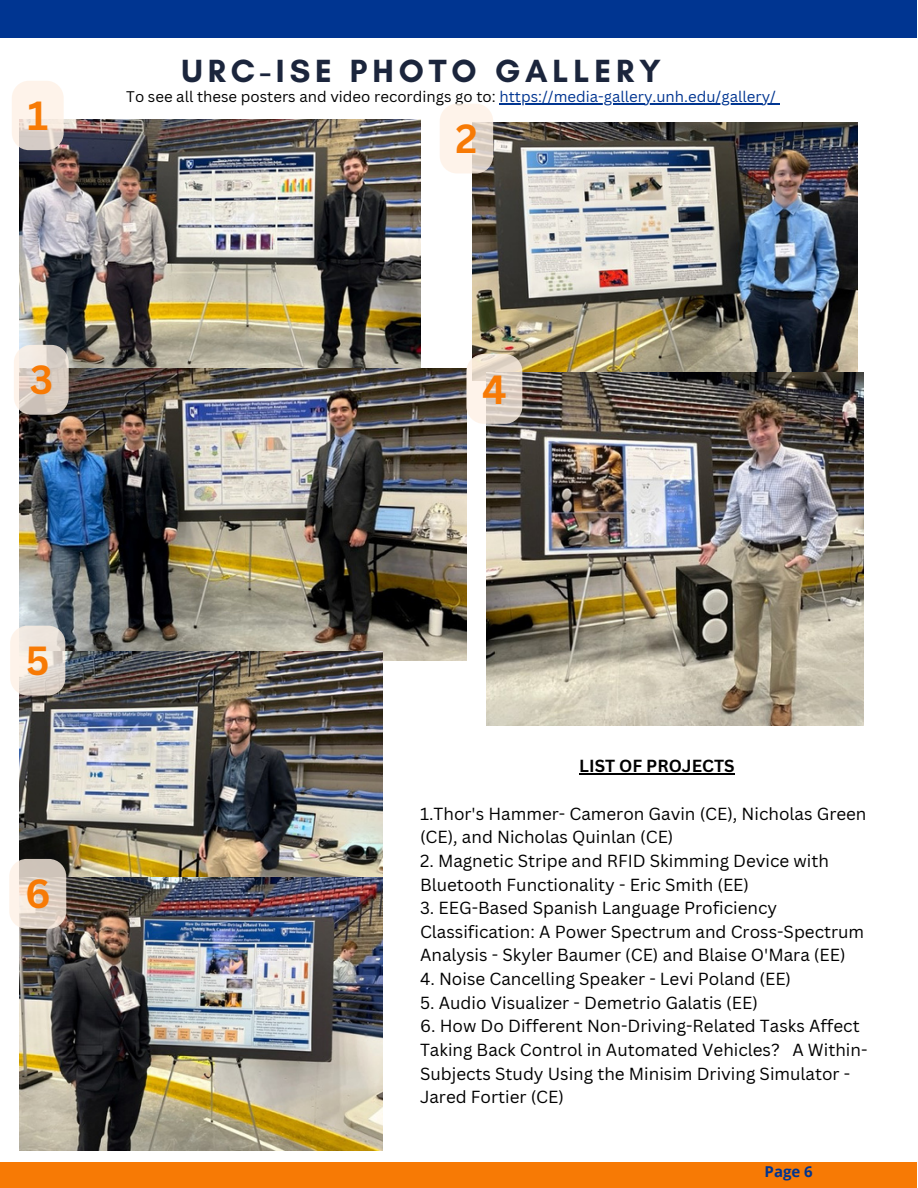
<style>
.page{position:relative;width:918px;height:1188px;background:#fff}
.page>*{position:absolute;margin:0;border:0;box-sizing:border-box;transform-origin:0 0}
.t1{font:700 39.6px "Canva Sans";color:#f77a05}
.t2{font:700 32.7px "Glacial Indifference";letter-spacing:.15em;color:#1b253c}
.t3{font:17.1px/23.7px "Canva Sans";color:#000}
.t4{font:700 17.1px "Canva Sans";color:#000}
.t5{font:15px "Canva Sans";color:#000}
.t6{font:700 15px "Open Sans";color:#003591}
.s1{color:#003591}
</style>
<div class="page">
<div style="left:0;top:0;width:917px;height:37px;background:#003591"></div>
<div style="left:0;top:1162px;width:917px;height:26px;background:#f77a05"></div>
<img style="left:20px;top:120px;width:400px;height:248px">
<img style="left:473px;top:122px;width:385px;height:250px">
<img style="left:20px;top:368px;width:447px;height:293px">
<img style="left:487px;top:372px;width:377px;height:353px">
<img style="left:20px;top:651px;width:362px;height:226px">
<img style="left:20px;top:877px;width:362px;height:274px">
<hr style="left:579px;top:774px;width:156px;height:1px;background:#000">
<hr style="left:499px;top:103px;width:277px;height:1px;background:#003591">
<div style="left:12px;top:81px;width:52px;height:69px;background:#fef1e5;border-radius:17px;opacity:.8"></div>
<svg style="left:440px;top:104px;width:53px;height:69px;background:#f2e7de"></svg>
<svg style="left:14px;top:345px;width:55px;height:70px;background:#d7cdc5"></svg>
<svg style="left:466px;top:354px;width:56px;height:70px;background:#e1d5ca"></svg>
<svg style="left:10px;top:626px;width:55px;height:69px;background:#e6ded7"></svg>
<svg style="left:9px;top:859px;width:57px;height:70px;background:#ddd1c7"></svg>
<h1 class="t1" style="left:27px;top:88px;width:22px">1</h1>
<h2 class="t2" style="left:182px;top:51px;width:481px">URC-ISE PHOTO GALLERY</h2>
<p class="t5" style="left:126px;top:86px;width:651px">To see all these posters and video recordings go to: <span class="s1">https://media-gallery.unh.edu/gallery/</span></p>
<h1 class="t1" style="left:456px;top:111px;width:24px">2</h1>
<h1 class="t1" style="left:30px;top:352px;width:25px">3</h1>
<h1 class="t1" style="left:482px;top:361px;width:26px">4</h1>
<h1 class="t1" style="left:26px;top:633px;width:25px">5</h1>
<h1 class="t1" style="left:25px;top:866px;width:27px">6</h1>
<p class="t4" style="left:579px;top:754px;width:157px">LIST OF PROJECTS</p>
<p class="t3" style="left:420px;top:801px;width:448px">1.Thor's Hammer- Cameron Gavin (CE), Nicholas Green (CE), and Nicholas Quinlan (CE)</p>
<p class="t3" style="left:420px;top:848px;width:410px">2. Magnetic Stripe and RFID Skimming Device with<br>Bluetooth Functionality - Eric Smith (EE)</p>
<p class="t3" style="left:420px;top:896px;width:446px">3. EEG-Based Spanish Language Proficiency<br>Classification: A Power Spectrum and Cross-Spectrum<br>Analysis - Skyler Baumer (CE) and Blaise O'Mara (EE)</p>
<p class="t3" style="left:420px;top:967px;width:373px">4. Noise Cancelling Speaker - Levi Poland (EE)</p>
<p class="t3" style="left:420px;top:990px;width:339px">5. Audio Visualizer - Demetrio Galatis (EE)</p>
<p class="t3" style="left:420px;top:1014px;width:449px">6. How Do Different Non-Driving-Related Tasks Affect Taking Back Control in Automated Vehicles? A Within-Subjects Study Using the Minisim Driving Simulator - Jared Fortier (CE)</p>
<p class="t6" style="left:765px;top:1161px;width:50px">Page 6</p>
</div>
